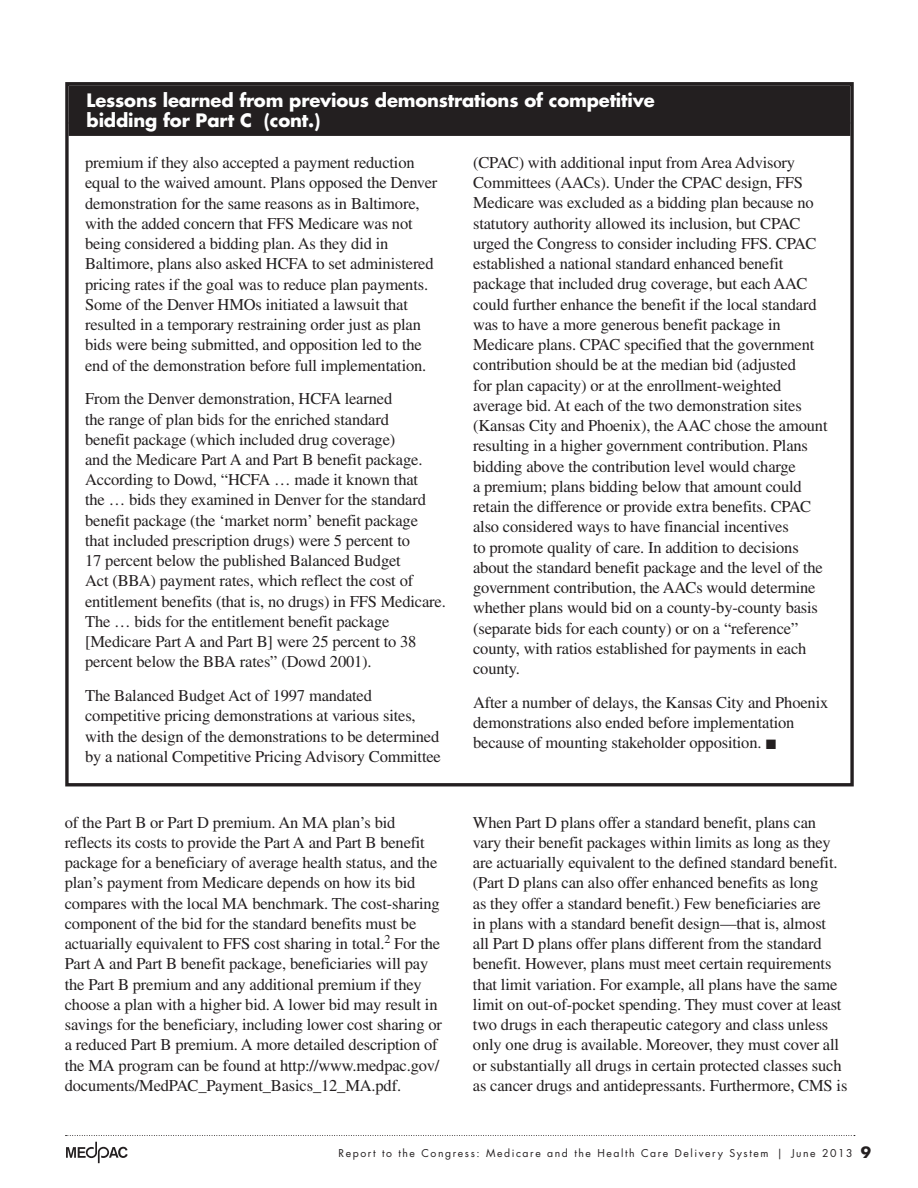
<style>
.page{position:relative;width:918px;height:1188px;background:#fff}
.page>*{position:absolute;margin:0;border:0;box-sizing:border-box;transform-origin:0 0}
.t1{font:700 18px/19.8px "Futura Std";letter-spacing:-.01em;color:#fff}
.t2{font:16.5px/20.2px "Times LT Std";letter-spacing:-.01em;color:#231f20}
.t3{font:10.5px "Futura Std";letter-spacing:.15em;color:#231f20}
.s1{font-weight:700;font-size:15px}
</style>
<div class="page">
<svg style="left:66px;top:1135px;width:789px;height:1px"></svg>
<svg style="left:66px;top:1142px;width:62px;height:21px"></svg>
<div style="left:69px;top:85px;width:781px;height:39px;background:#231f20"></div>
<div style="left:69px;top:122px;width:781px;height:14px;background:#231f20"></div>
<div style="left:65px;top:82px;width:789px;height:704px;border:3px solid #231f20"></div>
<p class="t1" style="left:87px;top:90px;width:570px">Lessons learned from previous demonstrations of competitive bidding for Part C (cont.)</p>
<p class="t2" style="left:85px;top:152px;width:354px">premium if they also accepted a payment reduction equal to the waived amount. Plans opposed the Denver demonstration for the same reasons as in Baltimore, with the added concern that FFS Medicare was not being considered a bidding plan. As they did in Baltimore, plans also asked HCFA to set administered pricing rates if the goal was to reduce plan payments.<br>Some of the Denver HMOs initiated a lawsuit that resulted in a temporary restraining order just as plan bids were being submitted, and opposition led to the end of the demonstration before full implementation.</p>
<p class="t2" style="left:85px;top:389px;width:362px">From the Denver demonstration, HCFA learned<br>the range of plan bids for the enriched standard<br>benefit package (which included drug coverage)<br>and the Medicare Part A and Part B benefit package.<br>According to Dowd, “HCFA … made it known that<br>the … bids they examined in Denver for the standard benefit package (the ‘market norm’ benefit package that included prescription drugs) were 5 percent to<br>17 percent below the published Balanced Budget<br>Act (BBA) payment rates, which reflect the cost of entitlement benefits (that is, no drugs) in FFS Medicare.<br>The … bids for the entitlement benefit package [Medicare Part A and Part B] were 25 percent to 38 percent below the BBA rates” (Dowd 2001).</p>
<p class="t2" style="left:85px;top:685px;width:357px">The Balanced Budget Act of 1997 mandated competitive pricing demonstrations at various sites, with the design of the demonstrations to be determined by a national Competitive Pricing Advisory Committee</p>
<p class="t2" style="left:473px;top:152px;width:356px">(CPAC) with additional input from Area Advisory Committees (AACs). Under the CPAC design, FFS Medicare was excluded as a bidding plan because no statutory authority allowed its inclusion, but CPAC urged the Congress to consider including FFS. CPAC established a national standard enhanced benefit package that included drug coverage, but each AAC could further enhance the benefit if the local standard was to have a more generous benefit package in Medicare plans. CPAC specified that the government contribution should be at the median bid (adjusted<br>for plan capacity) or at the enrollment-weighted average bid. At each of the two demonstration sites (Kansas City and Phoenix), the AAC chose the amount resulting in a higher government contribution. Plans bidding above the contribution level would charge<br>a premium; plans bidding below that amount could retain the difference or provide extra benefits. CPAC also considered ways to have financial incentives<br>to promote quality of care. In addition to decisions about the standard benefit package and the level of the government contribution, the AACs would determine whether plans would bid on a county-by-county basis (separate bids for each county) or on a “reference” county, with ratios established for payments in each county.</p>
<p class="t2" style="left:473px;top:692px;width:357px">After a number of delays, the Kansas City and Phoenix demonstrations also ended before implementation because of mounting stakeholder opposition. ■</p>
<p class="t2" style="left:65px;top:812px;width:379px">of the Part B or Part D premium. An MA plan’s bid reflects its costs to provide the Part A and Part B benefit package for a beneficiary of average health status, and the plan’s payment from Medicare depends on how its bid compares with the local MA benchmark. The cost-sharing component of the bid for the standard benefits must be actuarially equivalent to FFS cost sharing in total.<sup>2</sup> For the Part A and Part B benefit package, beneficiaries will pay the Part B premium and any additional premium if they choose a plan with a higher bid. A lower bid may result in savings for the beneficiary, including lower cost sharing or a reduced Part B premium. A more detailed description of the MA program can be found at http://www.medpac.gov/ documents/MedPAC_Payment_Basics_12_MA.pdf.</p>
<p class="t2" style="left:473px;top:812px;width:376px">When Part D plans offer a standard benefit, plans can vary their benefit packages within limits as long as they are actuarially equivalent to the defined standard benefit. (Part D plans can also offer enhanced benefits as long<br>as they offer a standard benefit.) Few beneficiaries are<br>in plans with a standard benefit design—that is, almost<br>all Part D plans offer plans different from the standard benefit. However, plans must meet certain requirements that limit variation. For example, all plans have the same limit on out-of-pocket spending. They must cover at least two drugs in each therapeutic category and class unless only one drug is available. Moreover, they must cover all or substantially all drugs in certain protected classes such as cancer drugs and antidepressants. Furthermore, CMS is</p>
<p class="t3" style="left:338px;top:1147px;width:534px">Report to the Congress: Medicare and the Health Care Delivery System | June 2013 <span class="s1">9</span></p>
</div>
